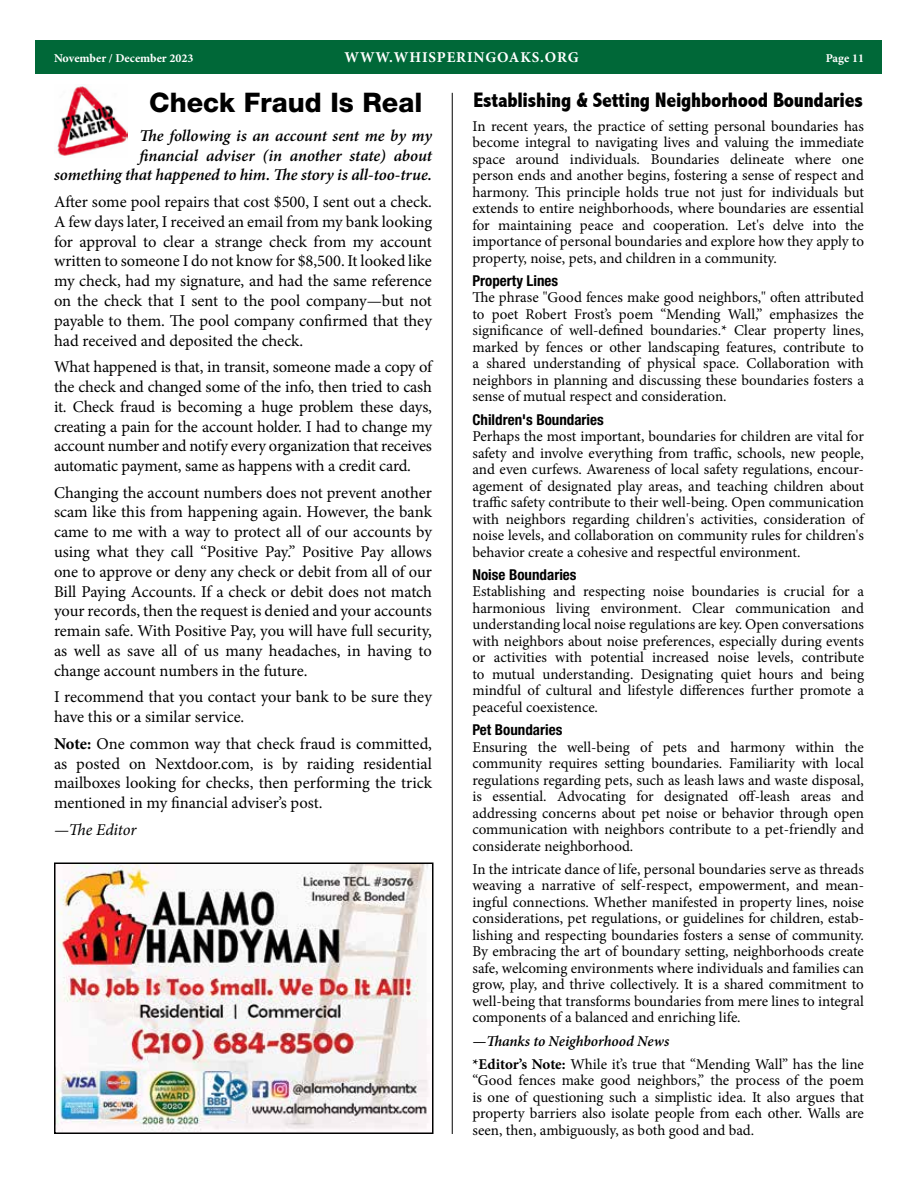
<style>
.page{position:relative;width:918px;height:1188px;background:#fff}
.page>*{position:absolute;margin:0;border:0;box-sizing:border-box;transform-origin:0 0}
.t1{font:800 27px "Helvetica Neue LT Std";color:#000}
.t2{font:800 condensed 21px "Abadi";letter-spacing:-.01em;color:#000}
.t3{font:16.5px/19.8px "Minion Pro";letter-spacing:-.005em;color:#000;text-align:justify}
.t4{font:italic 600 16.5px/19.8px "Minion Pro";letter-spacing:-.005em;color:#000;text-align:right}
.t5{font:italic 16.5px "Minion Pro";letter-spacing:-.01em;color:#000}
.t6{font:15px/16.5px "Minion Pro";color:#000;text-align:justify}
.t7{font:700 condensed 15px "Helvetica Neue LT Std";color:#000}
.t8{font:700 15px "Minion Pro";letter-spacing:.06em;color:#fff}
.t9{font:700 12px "Minion Pro";color:#fff}
.s1{font-weight:700}
.s2{font-weight:600;font-style:italic}
</style>
<div class="page">
<div style="left:36px;top:40px;width:846px;height:34px;background:#006838"></div>
<hr style="left:452px;top:93px;width:1px;height:1041px;background:#000">
<img style="left:54px;top:84px;width:74px;height:72px">
<img style="left:57px;top:865px;width:371px;height:266px">
<div style="left:54px;top:862px;width:380px;height:272px;border:2px solid #000"></div>
<p class="t9" style="left:54px;top:50px;width:141px">November / December 2023</p>
<p class="t8" style="left:344px;top:47px;width:236px">WWW.WHISPERINGOAKS.ORG</p>
<p class="t9" style="left:826px;top:49px;width:40px">Page 11</p>
<h1 class="t1" style="left:149px;top:86px;width:275px">Check Fraud Is Real</h1>
<p class="t4" style="left:54px;top:125px;width:380px">The following is an account sent me by my<br>financial adviser (in another state) about<br>something that happened to him. The story is all-too-true.</p>
<p class="t3" style="left:54px;top:192px;width:380px">After some pool repairs that cost $500, I sent out a check.<br>A few days later, I received an email from my bank looking for approval to clear a strange check from my account written to someone I do not know for $8,500. It looked like my check, had my signature, and had the same reference on the check that I sent to the pool company—but not payable to them. The pool company confirmed that they had received and deposited the check.</p>
<p class="t3" style="left:54px;top:357px;width:380px">What happened is that, in transit, someone made a copy of the check and changed some of the info, then tried to cash it. Check fraud is becoming a huge problem these days, creating a pain for the account holder. I had to change my account number and notify every organization that receives automatic payment, same as happens with a credit card.</p>
<p class="t3" style="left:54px;top:483px;width:380px">Changing the account numbers does not prevent another scam like this from happening again. However, the bank came to me with a way to protect all of our accounts by using what they call “Positive Pay.” Positive Pay allows one to approve or deny any check or debit from all of our Bill Paying Accounts. If a check or debit does not match your records, then the request is denied and your accounts remain safe. With Positive Pay, you will have full security, as well as save all of us many headaches, in having to change account numbers in the future.</p>
<p class="t3" style="left:54px;top:687px;width:379px">I recommend that you contact your bank to be sure they have this or a similar service.</p>
<p class="t3" style="left:54px;top:734px;width:380px"><span class="s1">Note:</span> One common way that check fraud is committed, as posted on Nextdoor.com, is by raiding residential mailboxes looking for checks, then performing the trick mentioned in my financial adviser’s post.</p>
<p class="t5" style="left:54px;top:818px;width:84px">—The Editor</p>
<h2 class="t2" style="left:474px;top:88px;width:391px">Establishing &amp; Setting Neighborhood Boundaries</h2>
<p class="t6" style="left:472px;top:118px;width:393px">In recent years, the practice of setting personal boundaries has become integral to navigating lives and valuing the immediate space around individuals. Boundaries delineate where one person ends and another begins, fostering a sense of respect and harmony. This principle holds true not just for individuals but extends to entire neighborhoods, where boundaries are essential for maintaining peace and cooperation. Let's delve into the importance of personal boundaries and explore how they apply to property, noise, pets, and children in a community.</p>
<p class="t7" style="left:472px;top:271px;width:87px">Property Lines</p>
<p class="t6" style="left:472px;top:289px;width:393px">The phrase "Good fences make good neighbors," often attributed to poet Robert Frost’s poem “Mending Wall,” emphasizes the significance of well-defined boundaries.* Clear property lines, marked by fences or other landscaping features, contribute to a shared understanding of physical space. Collaboration with neighbors in planning and discussing these boundaries fosters a sense of mutual respect and consideration.</p>
<p class="t7" style="left:472px;top:410px;width:133px">Children's Boundaries</p>
<p class="t6" style="left:472px;top:428px;width:393px">Perhaps the most important, boundaries for children are vital for safety and involve everything from traffic, schools, new people, and even curfews. Awareness of local safety regulations, encour&shy;agement of designated play areas, and teaching children about traffic safety contribute to their well-being. Open communication with neighbors regarding children's activities, consideration of noise levels, and collaboration on community rules for children's behavior create a cohesive and respectful environment.</p>
<p class="t7" style="left:472px;top:565px;width:106px">Noise Boundaries</p>
<p class="t6" style="left:472px;top:583px;width:393px">Establishing and respecting noise boundaries is crucial for a harmonious living environment. Clear communication and understanding local noise regulations are key. Open conversations with neighbors about noise preferences, especially during events or activities with potential increased noise levels, contribute to mutual understanding. Designating quiet hours and being mindful of cultural and lifestyle differences further promote a peaceful coexistence.</p>
<p class="t7" style="left:472px;top:721px;width:91px">Pet Boundaries</p>
<p class="t6" style="left:472px;top:739px;width:393px">Ensuring the well-being of pets and harmony within the community requires setting boundaries. Familiarity with local regulations regarding pets, such as leash laws and waste disposal, is essential. Advocating for designated off-leash areas and addressing concerns about pet noise or behavior through open communication with neighbors contribute to a pet-friendly and considerate neighborhood.</p>
<p class="t6" style="left:472px;top:861px;width:393px">In the intricate dance of life, personal boundaries serve as threads weaving a narrative of self-respect, empowerment, and mean&shy;ingful connections. Whether manifested in property lines, noise considerations, pet regulations, or guidelines for children, estab&shy;lishing and respecting boundaries fosters a sense of community.<br>By embracing the art of boundary setting, neighborhoods create safe, welcoming environments where individuals and families can grow, play, and thrive collectively. It is a shared commitment to well-being that transforms boundaries from mere lines to integral components of a balanced and enriching life.</p>
<p class="t6" style="left:472px;top:1029px;width:393px;line-height:23.2px"><span class="s2">—Thanks to Neighborhood News<br></span><span class="s1">*Editor’s Note:</span> While it’s true that “Mending Wall” has the line</p>
<p class="t6" style="left:472px;top:1072px;width:393px">“Good fences make good neighbors,” the process of the poem is one of questioning such a simplistic idea. It also argues that property barriers also isolate people from each other. Walls are seen, then, ambiguously, as both good and bad.</p>
</div>
